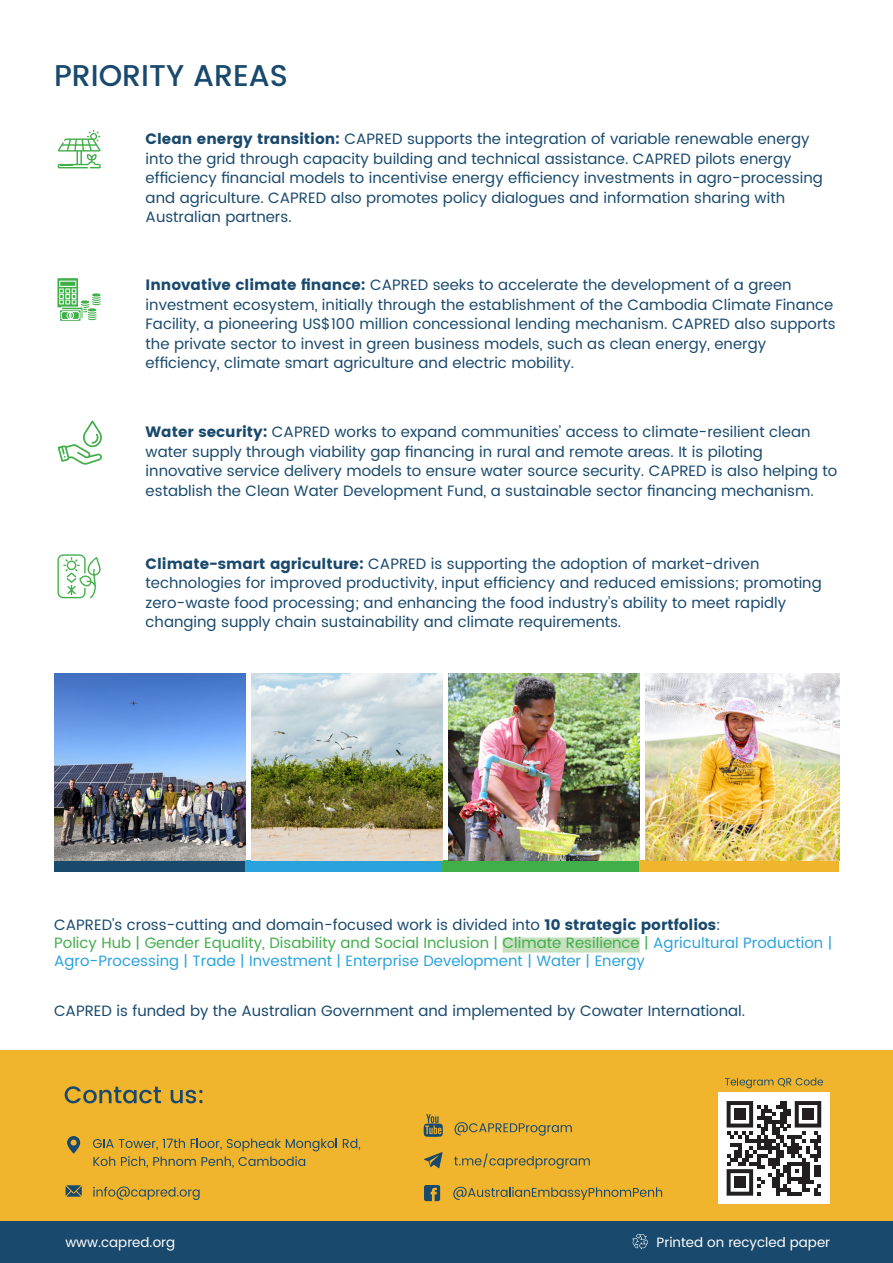
<style>
.page{position:relative;width:893px;height:1263px;background:#fff}
.page>*{position:absolute;margin:0;border:0;box-sizing:border-box;transform-origin:0 0}
.t1{font:500 30px "Poppins";color:#19496d}
.t2{font:15px/19.5px "Poppins";color:#19496d}
.t3{font:15px/18px "Poppins";color:#2aa2db}
.t4{font:13.5px "Poppins";color:#fff}
.s1{font-weight:700}
.s2{color:#40ae49}
</style>
<div class="page">
<div style="left:503px;top:937px;width:137px;height:15px;background:#c7e0bf"></div>
<svg style="left:57px;top:278px;width:44px;height:43px"></svg>
<svg style="left:58px;top:130px;width:43px;height:38px"></svg>
<svg style="left:58px;top:420px;width:44px;height:45px"></svg>
<svg style="left:57px;top:554px;width:44px;height:44px"></svg>
<div style="left:0;top:1050px;width:893px;height:213px;background:#f1b52d"></div>
<svg style="left:65px;top:1086px;width:96px;height:17px"></svg>
<svg style="left:171px;top:1090px;width:32px;height:13px"></svg>
<svg style="left:343px;top:1138px;width:17px;height:12px"></svg>
<svg style="left:93px;top:1138px;width:244px;height:30px"></svg>
<svg style="left:67px;top:1136px;width:13px;height:17px"></svg>
<svg style="left:93px;top:1186px;width:107px;height:14px"></svg>
<svg style="left:66px;top:1185px;width:16px;height:12px"></svg>
<div style="left:0;top:1221px;width:893px;height:42px;background:#19496d"></div>
<svg style="left:454px;top:1122px;width:118px;height:13px"></svg>
<svg style="left:424px;top:1114px;width:19px;height:23px"></svg>
<svg style="left:454px;top:1153px;width:136px;height:16px"></svg>
<svg style="left:424px;top:1152px;width:19px;height:16px"></svg>
<svg style="left:453px;top:1187px;width:209px;height:13px"></svg>
<svg style="left:424px;top:1185px;width:16px;height:16px"></svg>
<div style="left:718px;top:1093px;width:112px;height:111px;background:#fff"></div>
<svg style="left:727px;top:1101px;width:94px;height:95px"></svg>
<div style="left:734px;top:1108px;width:11px;height:12px;background:#231f20"></div>
<div style="left:802px;top:1108px;width:12px;height:12px;background:#231f20"></div>
<div style="left:734px;top:1177px;width:11px;height:11px;background:#231f20"></div>
<svg style="left:725px;top:1078px;width:98px;height:10px"></svg>
<svg style="left:632px;top:1234px;width:16px;height:15px"></svg>
<div style="left:54px;top:860px;width:191px;height:12px;background:#19496d"></div>
<div style="left:245px;top:860px;width:197px;height:12px;background:#2aa2db"></div>
<div style="left:442px;top:860px;width:197px;height:12px;background:#40ae49"></div>
<div style="left:639px;top:860px;width:200px;height:12px;background:#f1b52d"></div>
<img style="left:54px;top:674px;width:191px;height:186px">
<img style="left:251px;top:674px;width:191px;height:186px">
<img style="left:448px;top:674px;width:191px;height:186px">
<img style="left:645px;top:674px;width:194px;height:186px">
<p class="t1" style="left:54px;top:53px;width:235px">PRIORITY AREAS</p>
<p class="t2" style="left:146px;top:130px;width:679px"><span class="s1">Clean energy transition:</span> CAPRED supports the integration of variable renewable energy into the grid through capacity building and technical assistance. CAPRED pilots energy efficiency financial models to incentivise energy efficiency investments in agro-processing and agriculture. CAPRED also promotes policy dialogues and information sharing with Australian partners.</p>
<p class="t2" style="left:146px;top:275px;width:692px"><span class="s1">Innovative climate finance:</span> CAPRED seeks to accelerate the development of a green investment ecosystem, initially through the establishment of the Cambodia Climate Finance Facility, a pioneering US$100 million concessional lending mechanism. CAPRED also supports the private sector to invest in green business models, such as clean energy, energy efficiency, climate smart agriculture and electric mobility.</p>
<p class="t2" style="left:146px;top:423px;width:693px"><span class="s1">Water security:</span> CAPRED works to expand communities’ access to climate-resilient clean water supply through viability gap financing in rural and remote areas. It is piloting innovative service delivery models to ensure water source security. CAPRED is also helping to establish the Clean Water Development Fund, a sustainable sector financing mechanism.</p>
<p class="t2" style="left:146px;top:554px;width:678px"><span class="s1">Climate-smart agriculture:</span> CAPRED is supporting the adoption of market-driven technologies for improved productivity, input efficiency and reduced emissions; promoting zero-waste food processing; and enhancing the food industry’s ability to meet rapidly changing supply chain sustainability and climate requirements.</p>
<p class="t2" style="left:54px;top:915px;width:668px">CAPRED’s cross-cutting and domain-focused work is divided into <span class="s1">10 strategic portfolios</span>:</p>
<p class="t3" style="left:54px;top:934px;width:780px"><span class="s2">Policy Hub | Gender Equality, Disability and Social Inclusion | Climate Resilience |</span> Agricultural Production |<br>Agro-Processing | Trade | Investment | Enterprise Development | Water | Energy</p>
<p class="t2" style="left:54px;top:1001px;width:693px">CAPRED is funded by the Australian Government and implemented by Cowater International.</p>
<p class="t4" style="left:65px;top:1232px;width:111px">www.capred.org</p>
<p class="t4" style="left:657px;top:1232px;width:175px">Printed on recycled paper</p>
</div>
